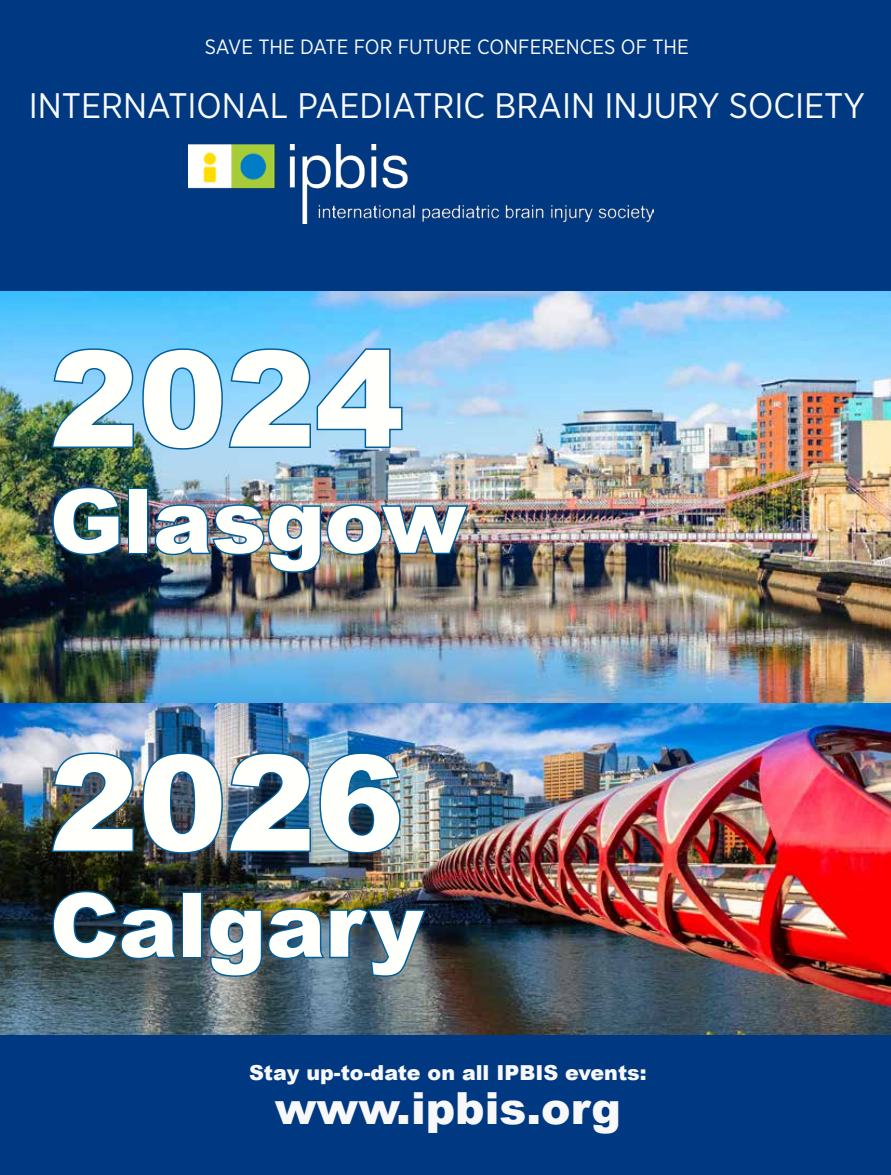
<style>
.page{position:relative;width:891px;height:1175px;background:#fff}
.page>*{position:absolute;margin:0;border:0;box-sizing:border-box;transform-origin:0 0}
.t1{font:900 132.75px "Arial";color:#fffffb}
.t2{font:900 88.5px "Arial";color:#fffffb}
.t3{font:900 44.25px "Arial";color:#f8f8f8}
.t4{font:35.4px "Gotham Narrow";color:#f9fafa}
.t5{font:20.7px "Gotham Narrow";color:#f9fafa}
.t6{font:900 20.7px "Arial";color:#f8f8f8}
</style>
<div class="page">
<div style="left:0;top:0;width:891px;height:1174px;background:#003882"></div>
<img style="left:0;top:291px;width:891px;height:412px">
<img style="left:0;top:703px;width:891px;height:331px">
<img style="left:188px;top:145px;width:465px;height:79px">
<img style="left:50px;top:347px;width:85px;height:102px">
<svg style="left:141px;top:347px;width:263px;height:104px;background:#80c3eb"></svg>
<img style="left:51px;top:485px;width:70px;height:72px">
<div style="left:128px;top:488px;width:21px;height:66px;border:3px solid #005f9a"></div>
<img style="left:153px;top:502px;width:317px;height:72px">
<img style="left:50px;top:751px;width:85px;height:102px">
<img style="left:141px;top:751px;width:171px;height:104px">
<img style="left:318px;top:751px;width:84px;height:104px">
<svg style="left:51px;top:889px;width:128px;height:71px;background:#173544"></svg>
<div style="left:182px;top:892px;width:21px;height:66px;border:3px solid #005f9a"></div>
<img style="left:207px;top:906px;width:221px;height:72px">
<p class="t5" style="left:205px;top:34px;width:485px">SAVE THE DATE FOR FUTURE CONFERENCES OF THE</p>
<p class="t4" style="left:29px;top:83px;width:838px">INTERNATIONAL PAEDIATRIC BRAIN INJURY SOCIETY</p>
<h1 class="t1" style="left:50px;top:303px;width:356px">2024</h1>
<h2 class="t2" style="left:50px;top:457px;width:418px">Glasgow</h2>
<h1 class="t1" style="left:50px;top:706px;width:356px">2026</h1>
<h2 class="t2" style="left:50px;top:861px;width:375px">Calgary</h2>
<p class="t6" style="left:249px;top:1057px;width:399px">Stay up-to-date on all IPBIS events:</p>
<p class="t3" style="left:275px;top:1076px;width:348px">www.ipbis.org</p>
</div>
